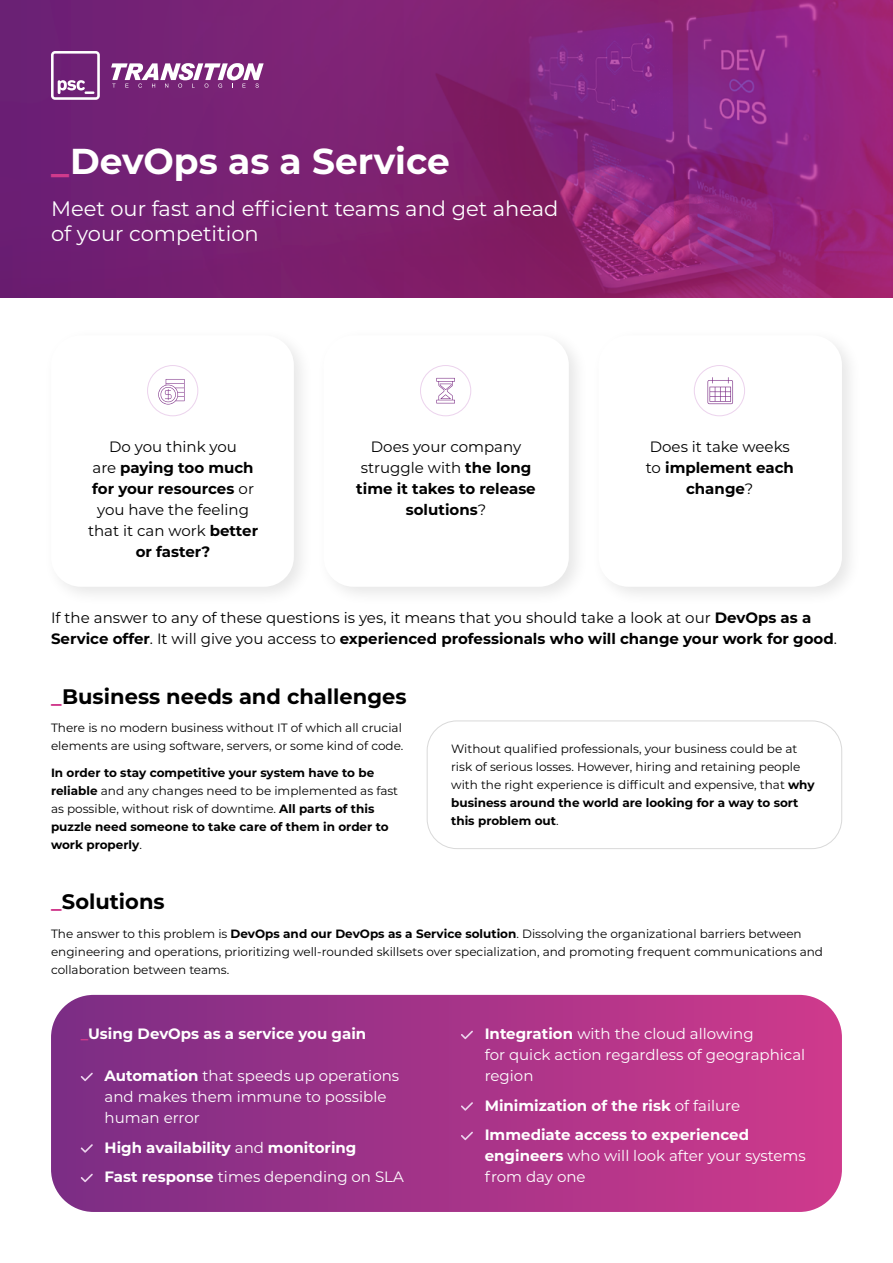
<style>
.page{position:relative;width:893px;height:1263px;background:#fff}
.page>*{position:absolute;margin:0;border:0;box-sizing:border-box;transform-origin:0 0}
.t1{font:700 36px "Montserrat";color:#fff}
.t2{font:21px/25.2px "Montserrat";color:#fff}
.t3{font:700 21px "Montserrat";color:#000}
.t4{font:15px/21px "Montserrat";color:#000}
.t5{font:15px/21px "Montserrat";color:#fff}
.t6{font:700 15px/29.5px "Montserrat";color:#fff}
.t7{font:700 15px/21px "Montserrat";color:#000;text-align:center}
.t8{font:12px/18px "Montserrat";color:#000}
.t9{font:700 12px/18px "Montserrat";color:#000}
.s1{color:#d03a8c}
.s2{font-weight:700}
.s3{font-weight:400}
</style>
<div class="page">
<svg style="left:51px;top:995px;width:791px;height:217px;background:#a63589"></svg>
<img style="left:0;top:0;width:893px;height:297px">
<div style="left:427px;top:721px;width:415px;height:128px;border:1px solid #d9d9d9;border-radius:30px"></div>
<svg style="left:111px;top:63px;width:153px;height:25px"></svg>
<svg style="left:51px;top:51px;width:49px;height:49px"></svg>
<svg style="left:461px;top:1031px;width:12px;height:8px"></svg>
<svg style="left:461px;top:1102px;width:12px;height:9px"></svg>
<svg style="left:461px;top:1132px;width:12px;height:8px"></svg>
<svg style="left:81px;top:1073px;width:12px;height:8px"></svg>
<svg style="left:81px;top:1144px;width:12px;height:9px"></svg>
<svg style="left:81px;top:1174px;width:12px;height:8px"></svg>
<div style="left:43px;top:328px;width:271px;height:279px;background:#000;opacity:.1"></div>
<div style="left:51px;top:335px;width:243px;height:252px;background:#fff;border-radius:30px"></div>
<div style="left:316px;top:328px;width:273px;height:279px;background:#000;opacity:.1"></div>
<div style="left:324px;top:335px;width:245px;height:252px;background:#fff;border-radius:30px"></div>
<div style="left:591px;top:328px;width:271px;height:279px;background:#000;opacity:.1"></div>
<div style="left:599px;top:335px;width:243px;height:252px;background:#fff;border-radius:30px"></div>
<div style="left:147px;top:365px;width:51px;height:51px;border:1px solid #ecd3ed;border-radius:50%"></div>
<div style="left:420px;top:365px;width:51px;height:51px;border:1px solid #ecd3ed;border-radius:50%"></div>
<div style="left:694px;top:365px;width:51px;height:51px;border:1px solid #ecd3ed;border-radius:50%"></div>
<svg style="left:158px;top:379px;width:27px;height:25px"></svg>
<svg style="left:436px;top:378px;width:19px;height:25px"></svg>
<svg style="left:707px;top:377px;width:26px;height:27px"></svg>
<h1 class="t1" style="left:51px;top:135px;width:400px"><span class="s1">_</span>DevOps as a Service</h1>
<h2 class="t2" style="left:51px;top:195px;width:509px">Meet our fast and efficient teams and get ahead of your competition</h2>
<p class="t4" style="left:88px;top:436px;width:172px;text-align:center">Do you think you<br>are <span class="s2">paying too much for your resources</span> or you have the feeling that it can work <span class="s2">better or faster?</span></p>
<p class="t7" style="left:356px;top:435px;width:181px"><span class="s3">Does your company struggle with</span> the long time it takes to release solutions<span class="s3">?</span></p>
<p class="t7" style="left:646px;top:435px;width:150px"><span class="s3">Does it take weeks to</span> implement each change<span class="s3">?</span></p>
<p class="t4" style="left:51px;top:606px;width:787px">If the answer to any of these questions is yes, it means that you should take a look at our <span class="s2">DevOps as a<br>Service offer</span>. It will give you access to <span class="s2">experienced professionals who will change your work for good</span>.</p>
<h2 class="t3" style="left:51px;top:681px;width:357px"><span class="s1">_</span>Business needs and challenges</h2>
<p class="t8" style="left:51px;top:719px;width:354px">There is no modern business without IT of which all crucial elements are using software, servers, or some kind of code.</p>
<p class="t9" style="left:51px;top:763px;width:349px">In order to stay competitive your system have to be reliable <span class="s3">and any changes need to be implemented as fast as possible, without risk of downtime.</span> All parts of this puzzle need someone to take care of them in order to work properly<span class="s3">.</span></p>
<h2 class="t3" style="left:51px;top:886px;width:115px"><span class="s1">_</span>Solutions</h2>
<p class="t8" style="left:451px;top:739px;width:365px">Without qualified professionals, your business could be at risk of serious losses. However, hiring and retaining people with the right experience is difficult and expensive, that <span class="s2">why business around the world are looking for a way to sort this problem out</span>.</p>
<p class="t8" style="left:51px;top:924px;width:773px">The answer to this problem is <span class="s2">DevOps and our DevOps as a Service solution</span>. Dissolving the organizational barriers between engineering and operations, prioritizing well-rounded skillsets over specialization, and promoting frequent communications and collaboration between teams.</p>
<p class="t6" style="left:81px;top:1018px;width:287px"><span class="s1">_</span>Using DevOps as a service you gain</p>
<p class="t5" style="left:485px;top:1023px;width:322px"><span class="s2">Integration</span> with the cloud allowing<br>for quick action regardless of geographical region</p>
<p class="t6" style="left:485px;top:1090px;width:266px">Minimization of the risk <span class="s3">of failure<br></span>Immediate access to experienced</p>
<p class="t5" style="left:485px;top:1145px;width:323px"><span class="s2">engineers</span> who will look after your systems from day one</p>
<p class="t5" style="left:105px;top:1065px;width:296px"><span class="s2">Automation</span> that speeds up operations and makes them immune to possible human error</p>
<p class="t6" style="left:105px;top:1132px;width:301px">High availability <span class="s3">and</span> monitoring<br>Fast response <span class="s3">times depending on SLA</span></p>
</div>
